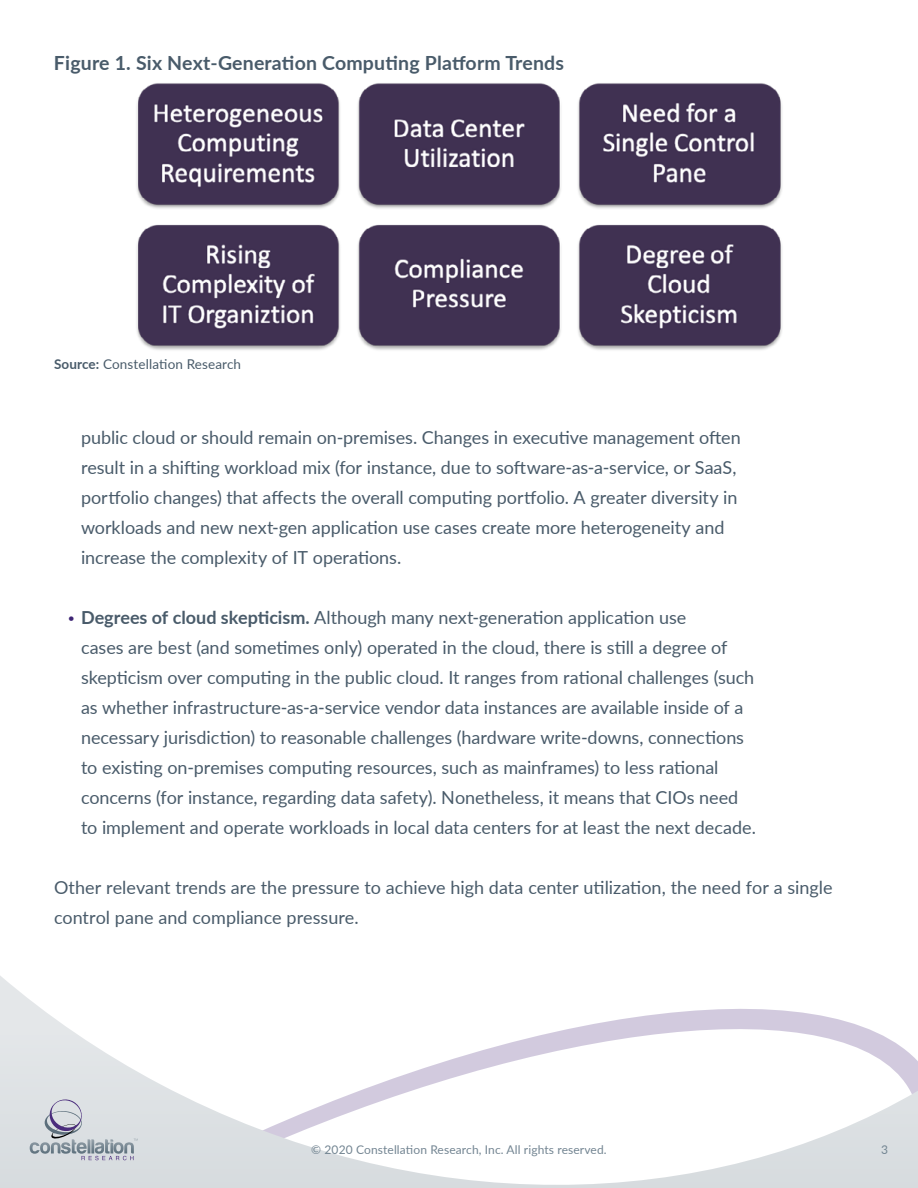
<style>
.page{position:relative;width:918px;height:1188px;background:#fff}
.page>*{position:absolute;margin:0;border:0;box-sizing:border-box;transform-origin:0 0}
.t1{font:700 19.5px "Lato";letter-spacing:.01em;color:#495b6a}
.t2{font:18px/30px "Lato";color:#495b6a}
.t3{font:13.5px "Lato";letter-spacing:.01em;color:#495b6a}
.t4{font:12px "Lato";letter-spacing:.01em;color:#738592}
.s1{font-weight:700}
.s2{font-weight:100;color:#3d2474}
</style>
<div class="page">
<img style="left:136px;top:83px;width:646px;height:267px">
<svg style="left:0;top:976px;width:918px;height:212px"></svg>
<svg style="left:30px;top:1099px;width:108px;height:61px;background:#c6cbd2"></svg>
<p class="t1" style="left:54px;top:49px;width:512px">Figure 1. Six Next-Generation Computing Platform Trends</p>
<p class="t3" style="left:54px;top:355px;width:189px"><span class="s1">Source:</span> Constellation Research</p>
<p class="t2" style="left:81px;top:422px;width:661px">public cloud or should remain on-premises. Changes in executive management often result in a shifting workload mix (for instance, due to software-as-a-service, or SaaS, portfolio changes) that affects the overall computing portfolio. A greater diversity in workloads and new next-gen application use cases create more heterogeneity and increase the complexity of IT operations.</p>
<p class="t2" style="left:81px;top:602px;width:676px;text-indent:-15px"><span class="s2">•</span> <span class="s1">Degrees of cloud skepticism.</span> Although many next-generation application use<br>cases are best (and sometimes only) operated in the cloud, there is still a degree of skepticism over computing in the public cloud. It ranges from rational challenges (such as whether infrastructure-as-a-service vendor data instances are available inside of a necessary jurisdiction) to reasonable challenges (hardware write-downs, connections to existing on-premises computing resources, such as mainframes) to less rational concerns (for instance, regarding data safety). Nonetheless, it means that CIOs need to implement and operate workloads in local data centers for at least the next decade.</p>
<p class="t2" style="left:54px;top:872px;width:780px">Other relevant trends are the pressure to achieve high data center utilization, the need for a single control pane and compliance pressure.</p>
<p class="t4" style="left:311px;top:1141px;width:297px">© 2020 Constellation Research, Inc. All rights reserved.</p>
<p class="t4" style="left:881px;top:1141px;width:8px">3</p>
</div>
